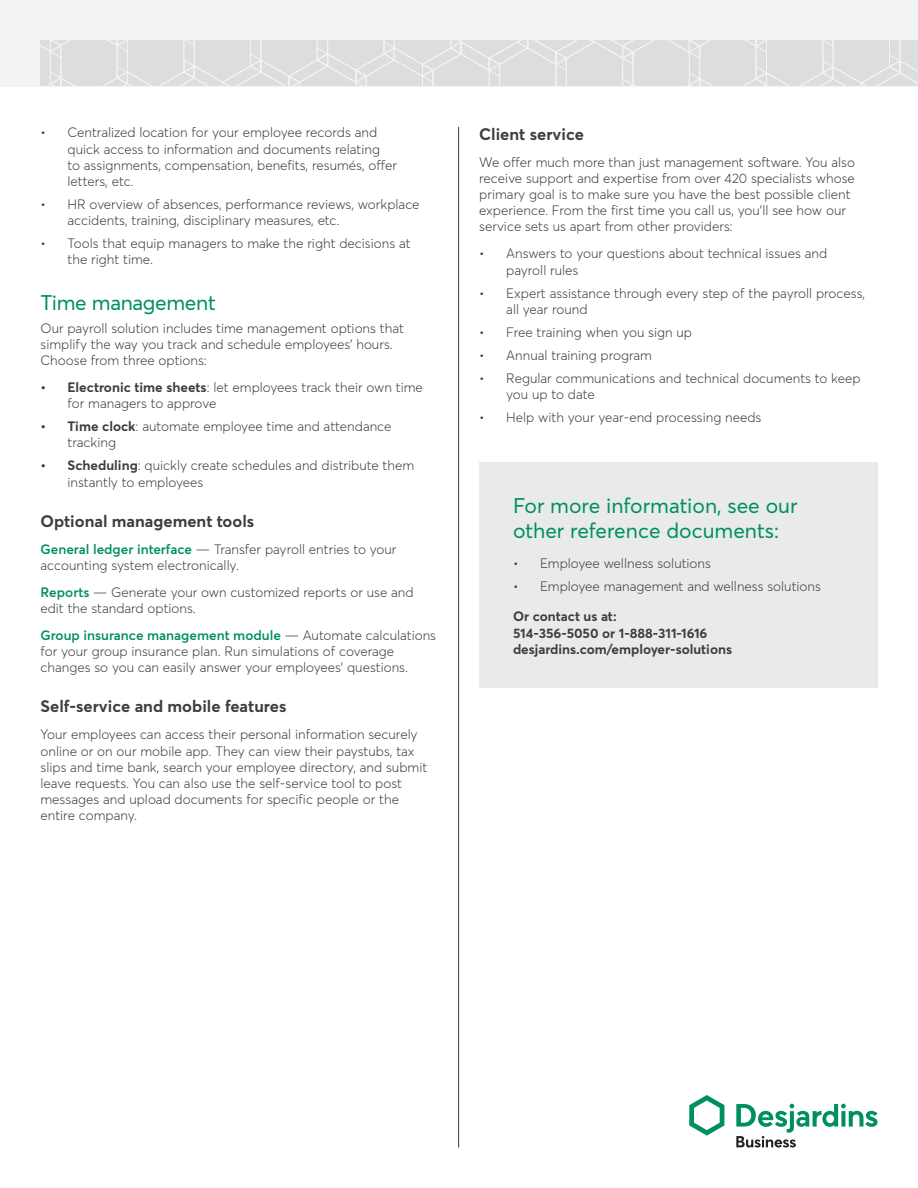
<style>
.page{position:relative;width:918px;height:1188px;background:#fff}
.page>*{position:absolute;margin:0;border:0;box-sizing:border-box;transform-origin:0 0}
.t1{font:21px/25.2px "Averta";color:#00905d}
.t2{font:700 16.5px "Averta";color:#3e3e3f}
.t3{font:300 13.5px/16.2px "Averta";color:#3e3e3f}
.t4{font:700 13.5px/16.5px "Averta";color:#3e3e3f}
.s1{font-weight:700}
.s2{font-weight:600;color:#00905d}
</style>
<div class="page">
<hr style="left:458px;top:127px;width:1px;height:1021px;background:#3e3e3f">
<div style="left:479px;top:463px;width:399px;height:225px;background:#e9eaeb"></div>
<div style="left:0;top:0;width:918px;height:86px;background:#f2f3f4"></div>
<svg style="left:40px;top:40px;width:878px;height:46px;background:#dddee0"></svg>
<svg style="left:689px;top:1095px;width:35px;height:41px"></svg>
<svg style="left:736px;top:1104px;width:141px;height:44px"></svg>
<p class="t3" style="left:68px;top:124px;width:331px;text-indent:-27px">• Centralized location for your employee records and quick access to information and documents relating<br>to assignments, compensation, benefits, resumés, offer letters, etc.</p>
<p class="t3" style="left:68px;top:196px;width:354px;text-indent:-27px">• HR overview of absences, performance reviews, workplace accidents, training, disciplinary measures, etc.</p>
<p class="t3" style="left:68px;top:235px;width:345px;text-indent:-27px">• Tools that equip managers to make the right decisions at the right time.</p>
<h1 class="t1" style="left:40px;top:290px;width:177px">Time management</h1>
<p class="t3" style="left:40px;top:320px;width:365px">Our payroll solution includes time management options that simplify the way you track and schedule employees’ hours.<br>Choose from three options:</p>
<p class="t3" style="left:68px;top:379px;width:357px;text-indent:-27px"><span class="s1">• Electronic time sheets</span>: let employees track their own time for managers to approve</p>
<p class="t3" style="left:68px;top:418px;width:326px;text-indent:-27px"><span class="s1">• Time clock</span>: automate employee time and attendance tracking</p>
<p class="t3" style="left:68px;top:457px;width:348px;text-indent:-27px"><span class="s1">• Scheduling</span>: quickly create schedules and distribute them instantly to employees</p>
<p class="t2" style="left:40px;top:510px;width:215px">Optional management tools</p>
<p class="t3" style="left:40px;top:541px;width:358px"><span class="s2">General ledger interface</span> — Transfer payroll entries to your accounting system electronically.</p>
<p class="t3" style="left:40px;top:584px;width:375px"><span class="s2">Reports</span> — Generate your own customized reports or use and edit the standard options.</p>
<p class="t3" style="left:40px;top:627px;width:397px"><span class="s2">Group insurance management module</span> — Automate calculations for your group insurance plan. Run simulations of coverage changes so you can easily answer your employees’ questions.</p>
<p class="t2" style="left:40px;top:696px;width:247px">Self-service and mobile features</p>
<p class="t3" style="left:40px;top:726px;width:388px">Your employees can access their personal information securely online or on our mobile app. They can view their paystubs, tax slips and time bank, search your employee directory, and submit leave requests. You can also use the self-service tool to post messages and upload documents for specific people or the entire company.</p>
<p class="t2" style="left:479px;top:123px;width:106px">Client service</p>
<p class="t3" style="left:479px;top:154px;width:377px">We offer much more than just management software. You also receive support and expertise from over 420 specialists whose primary goal is to make sure you have the best possible client experience. From the first time you call us, you’ll see how our service sets us apart from other providers:</p>
<p class="t3" style="left:506px;top:246px;width:322px;text-indent:-27px">• Answers to your questions about technical issues and payroll rules</p>
<p class="t3" style="left:506px;top:285px;width:361px;text-indent:-27px">• Expert assistance through every step of the payroll process, all year round</p>
<p class="t3" style="left:479px;top:324px;width:214px">• Free training when you sign up</p>
<p class="t3" style="left:479px;top:347px;width:174px">• Annual training program</p>
<p class="t3" style="left:506px;top:370px;width:356px;text-indent:-27px">• Regular communications and technical documents to keep you up to date</p>
<p class="t3" style="left:479px;top:409px;width:284px">• Help with your year-end processing needs</p>
<h1 class="t1" style="left:513px;top:492px;width:286px">For more information, see our other reference documents:</h1>
<p class="t3" style="left:513px;top:555px;width:200px">• Employee wellness solutions</p>
<p class="t3" style="left:513px;top:578px;width:309px">• Employee management and wellness solutions</p>
<p class="t4" style="left:513px;top:608px;width:221px">Or contact us at:<br>514-356-5050 or 1-888-311-1616 desjardins.com/employer-solutions</p>
</div>
